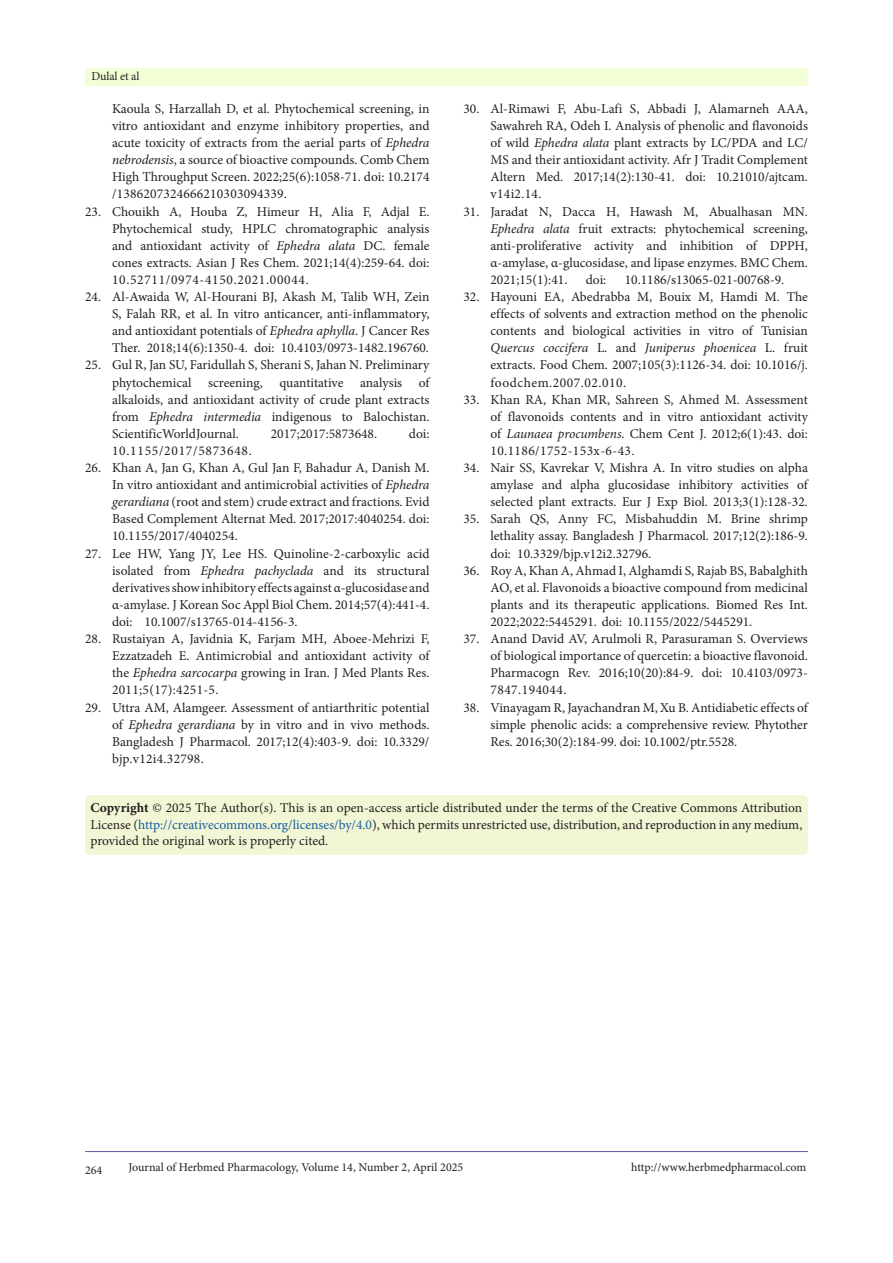
<style>
.page{position:relative;width:893px;height:1263px;background:#fff}
.page>*{position:absolute;margin:0;border:0;box-sizing:border-box;transform-origin:0 0}
.t1{font:13.5px/17.1px "Minion Pro";color:#231f20;text-align:justify}
.t2{font:13.5px "Minion Pro";letter-spacing:.055em;color:#231f20}
.t3{font:12px "Minion Pro";letter-spacing:-.005em;color:#231f20}
.s1{font-style:italic}
.s2{font-weight:700}
.s3{color:#175d9e}
</style>
<div class="page">
<hr style="left:85px;top:1151px;width:723px;height:1px;background:#5e5ca5">
<div style="left:85px;top:68px;width:723px;height:17px;background:#f2ffd6"></div>
<div style="left:85px;top:795px;width:723px;height:60px;background:#f2f6d5;border-radius:4px"></div>
<p class="t3" style="left:91px;top:68px;width:50px">Dulal et al</p>
<p class="t1" style="left:112px;top:100px;width:319px">Kaoula S, Harzallah D, et al. Phytochemical screening, in vitro antioxidant and enzyme inhibitory properties, and acute toxicity of extracts from the aerial parts of <span class="s1">Ephedra nebrodensis</span>, a source of bioactive compounds. Comb Chem High Throughput Screen. 2022;25(6):1058-71. doi: 10.2174 /1386207324666210303094339.</p>
<p class="t1" style="left:112px;top:203px;width:319px;text-indent:-27px">23. Chouikh A, Houba Z, Himeur H, Alia F, Adjal E.<br>Phytochemical study, HPLC chromatographic analysis and antioxidant activity of <span class="s1">Ephedra alata</span> DC. female cones extracts. Asian J Res Chem. 2021;14(4):259-64. doi:<br>10.52711/0974-4150.2021.00044.</p>
<p class="t1" style="left:112px;top:288px;width:319px;text-indent:-27px">24. Al-Awaida W, Al-Hourani BJ, Akash M, Talib WH, Zein S, Falah RR, et al. In vitro anticancer, anti-inflammatory, and antioxidant potentials of <span class="s1">Ephedra aphylla</span>. J Cancer Res Ther. 2018;14(6):1350-4. doi: 10.4103/0973-1482.196760.</p>
<p class="t1" style="left:112px;top:357px;width:319px;text-indent:-27px">25. Gul R, Jan SU, Faridullah S, Sherani S, Jahan N. Preliminary phytochemical screening, quantitative analysis of alkaloids, and antioxidant activity of crude plant extracts from <span class="s1">Ephedra intermedia</span> indigenous to Balochistan.<br>ScientificWorldJournal.</p>
<p class="t1" style="left:271px;top:425px;width:108px">2017;2017:5873648.</p>
<p class="t1" style="left:409px;top:425px;width:22px">doi:</p>
<p class="t2" style="left:112px;top:442px;width:141px">10.1155/2017/5873648.</p>
<p class="t1" style="left:112px;top:459px;width:319px;text-indent:-27px">26. Khan A, Jan G, Khan A, Gul Jan F, Bahadur A, Danish M.<br>In vitro antioxidant and antimicrobial activities of <span class="s1">Ephedra gerardiana</span> (root and stem) crude extract and fractions. Evid Based Complement Alternat Med. 2017;2017:4040254. doi:<br>10.1155/2017/4040254.</p>
<p class="t1" style="left:112px;top:545px;width:319px;text-indent:-27px">27. Lee HW, Yang JY, Lee HS. Quinoline-2-carboxylic acid isolated from <span class="s1">Ephedra pachyclada</span> and its structural derivatives show inhibitory effects against α-glucosidase and α-amylase. J Korean Soc Appl Biol Chem. 2014;57(4):441-4. doi: 10.1007/s13765-014-4156-3.</p>
<p class="t1" style="left:112px;top:630px;width:319px;text-indent:-27px">28. Rustaiyan A, Javidnia K, Farjam MH, Aboee-Mehrizi F, Ezzatzadeh E. Antimicrobial and antioxidant activity of the <span class="s1">Ephedra sarcocarpa</span> growing in Iran. J Med Plants Res.<br>2011;5(17):4251-5.</p>
<p class="t1" style="left:112px;top:699px;width:319px;text-indent:-27px">29. Uttra AM, Alamgeer. Assessment of antiarthritic potential of <span class="s1">Ephedra gerardiana</span> by in vitro and in vivo methods.<br>Bangladesh J Pharmacol. 2017;12(4):403-9. doi: 10.3329/ bjp.v12i4.32798.</p>
<p class="t1" style="left:490px;top:100px;width:319px;text-indent:-27px">30. Al-Rimawi F, Abu-Lafi S, Abbadi J, Alamarneh AAA, Sawahreh RA, Odeh I. Analysis of phenolic and flavonoids of wild <span class="s1">Ephedra alata</span> plant extracts by LC/PDA and LC/ MS and their antioxidant activity. Afr J Tradit Complement Altern Med. 2017;14(2):130-41. doi: 10.21010/ajtcam. v14i2.14.</p>
<p class="t1" style="left:490px;top:203px;width:319px;text-indent:-27px">31. Jaradat N, Dacca H, Hawash M, Abualhasan MN.<br><span class="s1">Ephedra alata</span> fruit extracts: phytochemical screening, anti-proliferative activity and inhibition of DPPH, α-amylase, α-glucosidase, and lipase enzymes. BMC Chem.<br>2021;15(1):41.</p>
<p class="t1" style="left:586px;top:271px;width:22px">doi:</p>
<p class="t1" style="left:625px;top:271px;width:161px">10.1186/s13065-021-00768-9.</p>
<p class="t1" style="left:490px;top:288px;width:319px;text-indent:-27px">32. Hayouni EA, Abedrabba M, Bouix M, Hamdi M. The effects of solvents and extraction method on the phenolic contents and biological activities in vitro of Tunisian <span class="s1">Quercus coccifera</span> L. and <span class="s1">Juniperus phoenicea</span> L. fruit extracts. Food Chem. 2007;105(3):1126-34. doi: 10.1016/j. foodchem.2007.02.010.</p>
<p class="t1" style="left:490px;top:391px;width:319px;text-indent:-27px">33. Khan RA, Khan MR, Sahreen S, Ahmed M. Assessment of flavonoids contents and in vitro antioxidant activity of <span class="s1">Launaea procumbens</span>. Chem Cent J. 2012;6(1):43. doi:<br>10.1186/1752-153x-6-43.</p>
<p class="t1" style="left:490px;top:459px;width:319px;text-indent:-27px">34. Nair SS, Kavrekar V, Mishra A. In vitro studies on alpha amylase and alpha glucosidase inhibitory activities of selected plant extracts. Eur J Exp Biol. 2013;3(1):128-32.</p>
<p class="t1" style="left:490px;top:511px;width:319px;text-indent:-27px">35. Sarah QS, Anny FC, Misbahuddin M. Brine shrimp lethality assay. Bangladesh J Pharmacol. 2017;12(2):186-9. doi: 10.3329/bjp.v12i2.32796.</p>
<p class="t1" style="left:490px;top:562px;width:319px;text-indent:-27px">36. Roy A, Khan A, Ahmad I, Alghamdi S, Rajab BS, Babalghith AO, et al. Flavonoids a bioactive compound from medicinal plants and its therapeutic applications. Biomed Res Int.<br>2022;2022:5445291. doi: 10.1155/2022/5445291.</p>
<p class="t1" style="left:490px;top:630px;width:319px;text-indent:-27px">37. Anand David AV, Arulmoli R, Parasuraman S. Overviews of biological importance of quercetin: a bioactive flavonoid.<br>Pharmacogn Rev. 2016;10(20):84-9. doi: 10.4103/0973- 7847.194044.</p>
<p class="t1" style="left:490px;top:699px;width:319px;text-indent:-27px">38. Vinayagam R, Jayachandran M, Xu B. Antidiabetic effects of simple phenolic acids: a comprehensive review. Phytother Res. 2016;30(2):184-99. doi: 10.1002/ptr.5528.</p>
<p class="t1" style="left:91px;top:799px;width:713px;line-height:16.5px"><span class="s2">Copyright</span> © 2025 The Author(s). This is an open-access article distributed under the terms of the Creative Commons Attribution License (<span class="s3">http://creativecommons.org/licenses/by/4.0</span>), which permits unrestricted use, distribution, and reproduction in any medium, provided the original work is properly cited.</p>
<p class="t3" style="left:85px;top:1162px;width:19px">264</p>
<p class="t3" style="left:128px;top:1159px;width:336px">Journal of Herbmed Pharmacology, Volume 14, Number 2, April 2025</p>
<p class="t3" style="left:631px;top:1159px;width:177px">http://www.herbmedpharmacol.com</p>
</div>
